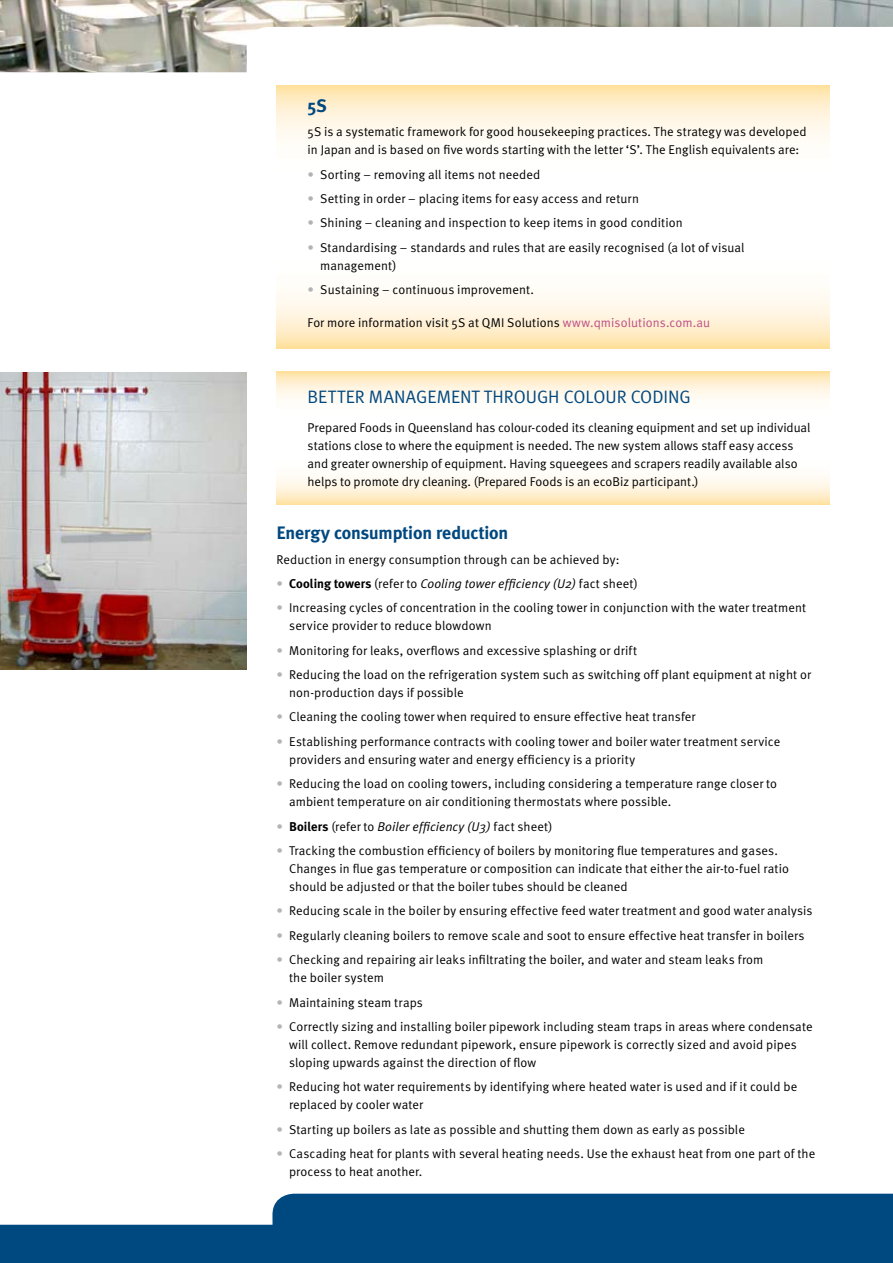
<style>
.page{position:relative;width:893px;height:1263px;background:#fff}
.page>*{position:absolute;margin:0;border:0;box-sizing:border-box;transform-origin:0 0}
.t1{font:18px "Meta Normal";color:#004880}
.t2{font:700 18px "Meta Plus";letter-spacing:-.01em;color:#004880}
.t3{font:12.75px/18px "Meta Normal";letter-spacing:.005em;color:#000}
.t4{font:italic 12.75px "Meta Normal";letter-spacing:.005em;color:#000}
.s1{color:#b2b4b6}
.s2{color:#bc4f84}
.s3{font-style:normal;color:#b2b4b6}
.s4{font-family:"Meta Plus";font-weight:700;font-style:normal}
.s5{font-style:normal}
</style>
<div class="page">
<img style="left:0;top:0;width:893px;height:72px">
<svg style="left:0;top:1194px;width:893px;height:69px;background:#236191"></svg>
<svg style="left:276px;top:85px;width:553px;height:264px"></svg>
<svg style="left:276px;top:372px;width:553px;height:133px"></svg>
<img style="left:0;top:372px;width:247px;height:297px">
<h1 class="t2" style="left:308px;top:95px;width:21px">5S</h1>
<p class="t3" style="left:308px;top:123px;width:500px">5S is a systematic framework for good housekeeping practices. The strategy was developed in Japan and is based on five words starting with the letter ‘S’. The English equivalents are:</p>
<p class="t3" style="left:308px;top:165px;width:234px"><span class="s1">•</span> Sorting – removing all items not needed</p>
<p class="t3" style="left:308px;top:189px;width:333px"><span class="s1">•</span> Setting in order – placing items for easy access and return</p>
<p class="t3" style="left:308px;top:214px;width:377px"><span class="s1">•</span> Shining – cleaning and inspection to keep items in good condition</p>
<p class="t3" style="left:320px;top:238px;width:426px;text-indent:-13px"><span class="s1">•</span> Standardising – standards and rules that are easily recognised (a lot of visual management)</p>
<p class="t3" style="left:308px;top:280px;width:228px"><span class="s1">•</span> Sustaining – continuous improvement.</p>
<p class="t3" style="left:308px;top:313px;width:404px">For more information visit 5S at QMI Solutions <span class="s2">www.qmisolutions.com.au</span></p>
<h1 class="t1" style="left:308px;top:387px;width:382px">Better management through colour coding</h1>
<p class="t3" style="left:308px;top:418px;width:504px">Prepared Foods in Queensland has colour-coded its cleaning equipment and set up individual stations close to where the equipment is needed. The new system allows staff easy access and greater ownership of equipment. H aving squeegees and scrapers readily available also helps to promote dry cleaning. (Prepared Foods is an ecoBiz participant.)</p>
<h1 class="t2" style="left:276px;top:522px;width:233px">Energy consumption reduction</h1>
<p class="t3" style="left:276px;top:550px;width:344px">Reduction in energy consumption through can be achieved by:</p>
<p class="t4" style="left:276px;top:576px;width:363px"><span class="s3">•</span> <span class="s4">Cooling towers</span> <span class="s5">(refer to</span> Cooling tower efficiency (U2) <span class="s5">fact sheet)</span></p>
<p class="t3" style="left:289px;top:599px;width:519px;text-indent:-13px"><span class="s1">•</span> I ncreasing cycles of concentration in the cooling tower in conjunction with the water treatment service provider to reduce blowdown</p>
<p class="t3" style="left:276px;top:641px;width:362px"><span class="s1">•</span> Monitoring for leaks, overflows and excessive splashing or drift</p>
<p class="t3" style="left:289px;top:665px;width:524px;text-indent:-13px"><span class="s1">•</span> Reducing the load on the refrigeration system such as switching off plant equipment at night or non-production days if possible</p>
<p class="t3" style="left:276px;top:708px;width:421px"><span class="s1">•</span> Cleaning the cooling tower when required to ensure effective heat transfer</p>
<p class="t3" style="left:289px;top:732px;width:493px;text-indent:-13px"><span class="s1">•</span> Establishing performance contracts with cooling tower and boiler water treatment service providers and ensuring water and energy efficiency is a priority</p>
<p class="t3" style="left:289px;top:775px;width:490px;text-indent:-13px"><span class="s1">•</span> Reducing the load on cooling towers, including considering a temperature range closer to ambient temperature on air conditioning thermostats where possible.</p>
<p class="t4" style="left:276px;top:819px;width:278px"><span class="s3">•</span> <span class="s4">Boilers</span> <span class="s5">(refer to</span> Boiler efficiency (U3) <span class="s5">fact sheet)</span></p>
<p class="t3" style="left:289px;top:841px;width:501px;text-indent:-13px"><span class="s1">•</span> Tracking the combustion efficiency of boilers by monitoring flue temperatures and gases.<br>Changes in flue gas temperature or composition can indicate that either the air-to-fuel ratio should be adjusted or that the boiler tubes should be cleaned</p>
<p class="t3" style="left:276px;top:902px;width:538px"><span class="s1">•</span> Reducing scale in the boiler by ensuring effective feed water treatment and good water analysis</p>
<p class="t3" style="left:276px;top:926px;width:530px"><span class="s1">•</span> Regularly cleaning boilers to remove scale and soot to ensure effective heat transfer in boilers</p>
<p class="t3" style="left:289px;top:950px;width:476px;text-indent:-13px"><span class="s1">•</span> Checking and repairing air leaks infiltrating the boiler, and water and steam leaks from the boiler system</p>
<p class="t3" style="left:276px;top:993px;width:148px"><span class="s1">•</span> Maintaining steam traps</p>
<p class="t3" style="left:289px;top:1017px;width:525px;text-indent:-13px"><span class="s1">•</span> Correctly sizing and installing boiler pipework including steam traps in areas where condensate will collect. Remove redundant pipework, ensure pipework is correctly sized and avoid pipes sloping upwards against the direction of flow</p>
<p class="t3" style="left:289px;top:1078px;width:510px;text-indent:-13px"><span class="s1">•</span> Reducing hot water requirements by identifying where heated water is used and if it could be replaced by cooler water</p>
<p class="t3" style="left:276px;top:1120px;width:470px"><span class="s1">•</span> Starting up boilers as late as possible and shutting them down as early as possible</p>
<p class="t3" style="left:289px;top:1144px;width:528px;text-indent:-13px"><span class="s1">•</span> Cascading heat for plants with several heating needs. Use the exhaust heat from one part of the process to heat another.</p>
</div>
